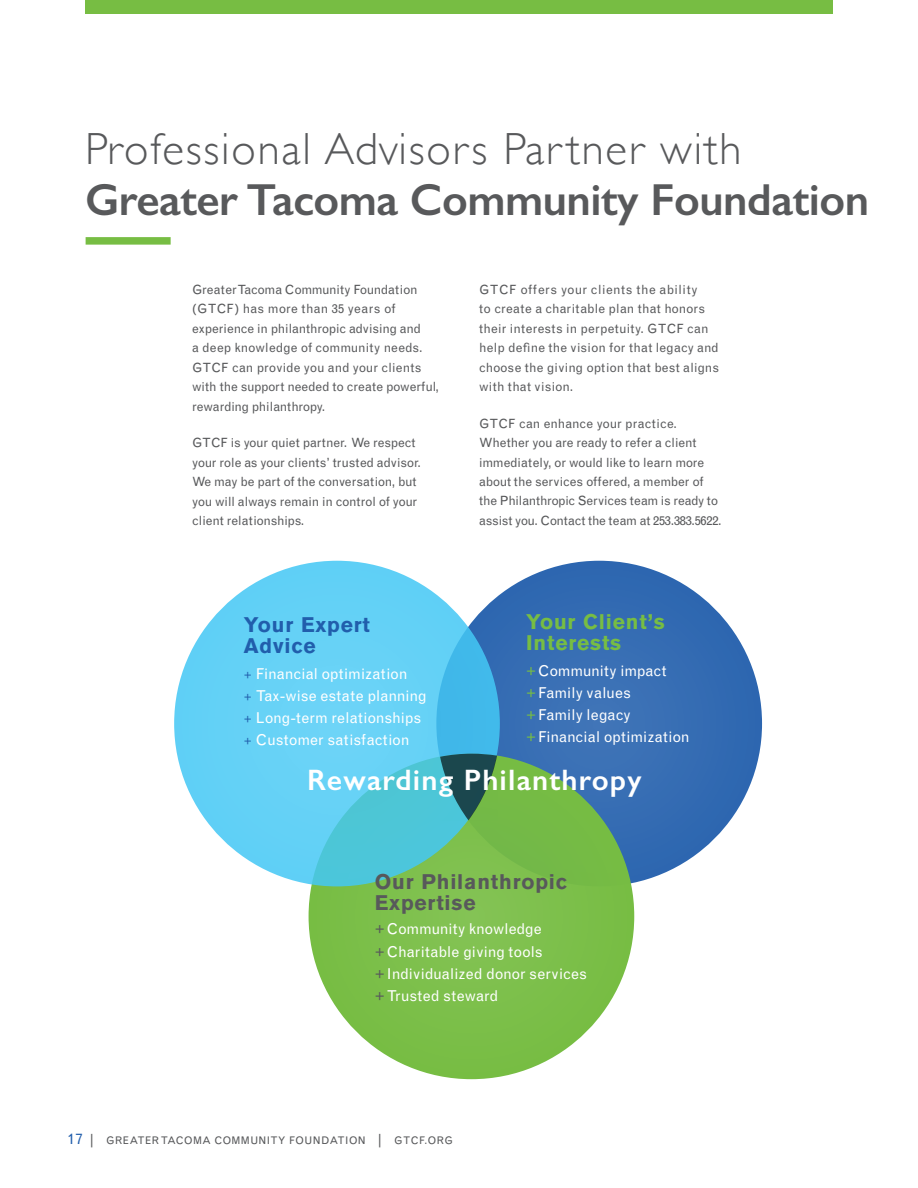
<style>
.page{position:relative;width:918px;height:1188px;background:#fff}
.page>*{position:absolute;margin:0;border:0;box-sizing:border-box;transform-origin:0 0}
.t1{font:600 45px "Gill Sans";letter-spacing:-.01em;color:#58595b}
.t2{font:300 45px "Gill Sans";letter-spacing:.04em;color:#58595b}
.t3{font:600 29.7px "Gill Sans";letter-spacing:.04em;color:#fff}
.t4{font:700 21px/21px "Akzidenz Grotesk BQ";letter-spacing:.04em;color:#58595b}
.t5{font:700 21px/21px "Akzidenz Grotesk BQ";letter-spacing:.04em;color:#77bd43}
.t6{font:700 21px/21px "Akzidenz Grotesk BQ";letter-spacing:.04em;color:#215eac}
.t7{font:15px/22.2px "Grotesque MT Std";color:#fff}
.t8{font:12.75px/19.5px "Grotesque MT Std";letter-spacing:-.005em;color:#58595b}
.t9{font:12.75px/19.5px "Grotesque MT Std";letter-spacing:.015em;color:#58595b}
.t10{font:10.5px "Grotesque MT Std";letter-spacing:.04em;color:#58595b}
.s1{font-size:12px;color:#215eac}
.s2{color:#77bd43}
.s3{color:#58595b}
.s4{font-size:15px;color:#215eac}
.s5{font-size:13.5px}
</style>
<div class="page">
<div style="left:436px;top:561px;width:326px;height:325px;background:#346bb3;border-radius:50%"></div>
<div style="left:309px;top:753px;width:325px;height:326px;background:#77bd43;border-radius:50%"></div>
<svg style="left:174px;top:561px;width:326px;height:325px;background:#5ecdf1"></svg>
<svg style="left:440px;top:754px;width:57px;height:66px"></svg>
<div style="left:85px;top:0;width:748px;height:14px;background:#77bd43"></div>
<div style="left:86px;top:237px;width:85px;height:8px;background:#77bd43"></div>
<h1 class="t2" style="left:85px;top:114px;width:658px">Professional Advisors Partner with</h1>
<h1 class="t1" style="left:85px;top:172px;width:786px">Greater Tacoma Community Foundation</h1>
<p class="t8" style="left:192px;top:279px;width:248px">Greater Tacoma Community Foundation (GTCF) has more than 35 years of experience in philanthropic advising and<br>a deep knowledge of community needs.<br>GTCF can provide you and your clients with the support needed to create powerful, rewarding philanthropy.</p>
<p class="t8" style="left:192px;top:433px;width:230px">GTCF is your quiet partner. We respect your role as your clients’ trusted advisor.<br>We may be part of the conversation, but you will always remain in control of your client relationships.</p>
<h3 class="t6" style="left:244px;top:614px;width:128px">Your Expert<br>Advice</h3>
<p class="t7" style="left:244px;top:662px;width:184px"><span class="s1">+</span> Financial optimization<br><span class="s1">+</span> Tax-wise estate planning <span class="s1">+</span> Long-term relationships <span class="s1">+</span> Customer satisfaction</p>
<p class="t9" style="left:479px;top:279px;width:241px">GTCF offers your clients the ability<br>to create a charitable plan that honors their interests in perpetuity. GTCF can help define the vision for that legacy and choose the giving option that best aligns with that vision.</p>
<p class="t8" style="left:479px;top:413px;width:244px">GTCF can enhance your practice.<br>Whether you are ready to refer a client immediately, or would like to learn more about the services offered, a member of the Philanthropic Services team is ready to assist you. Contact the team at 253.383.5622.</p>
<h3 class="t5" style="left:526px;top:611px;width:140px">Your Client’s<br>Interests</h3>
<p class="t7" style="left:526px;top:659px;width:165px"><span class="s2">+</span>Community impact <span class="s2">+</span>Family values <span class="s2">+</span>Family legacy <span class="s2">+</span>Financial optimization</p>
<h2 class="t3" style="left:307px;top:762px;width:336px">Rewarding Philanthropy</h2>
<h3 class="t4" style="left:375px;top:871px;width:194px">Our Philanthropic<br>Expertise</h3>
<p class="t7" style="left:375px;top:918px;width:214px"><span class="s3">+</span>Community knowledge <span class="s3">+</span>Charitable giving tools <span class="s3">+</span>Individualized donor services <span class="s3">+</span>Trusted steward</p>
<p class="t10" style="left:68px;top:1134px;width:387px"><span class="s4">17</span> <span class="s5">|</span> GREATER TACOMA COMMUNITY FOUNDATION <span class="s5">|</span> GTCF.ORG</p>
</div>
